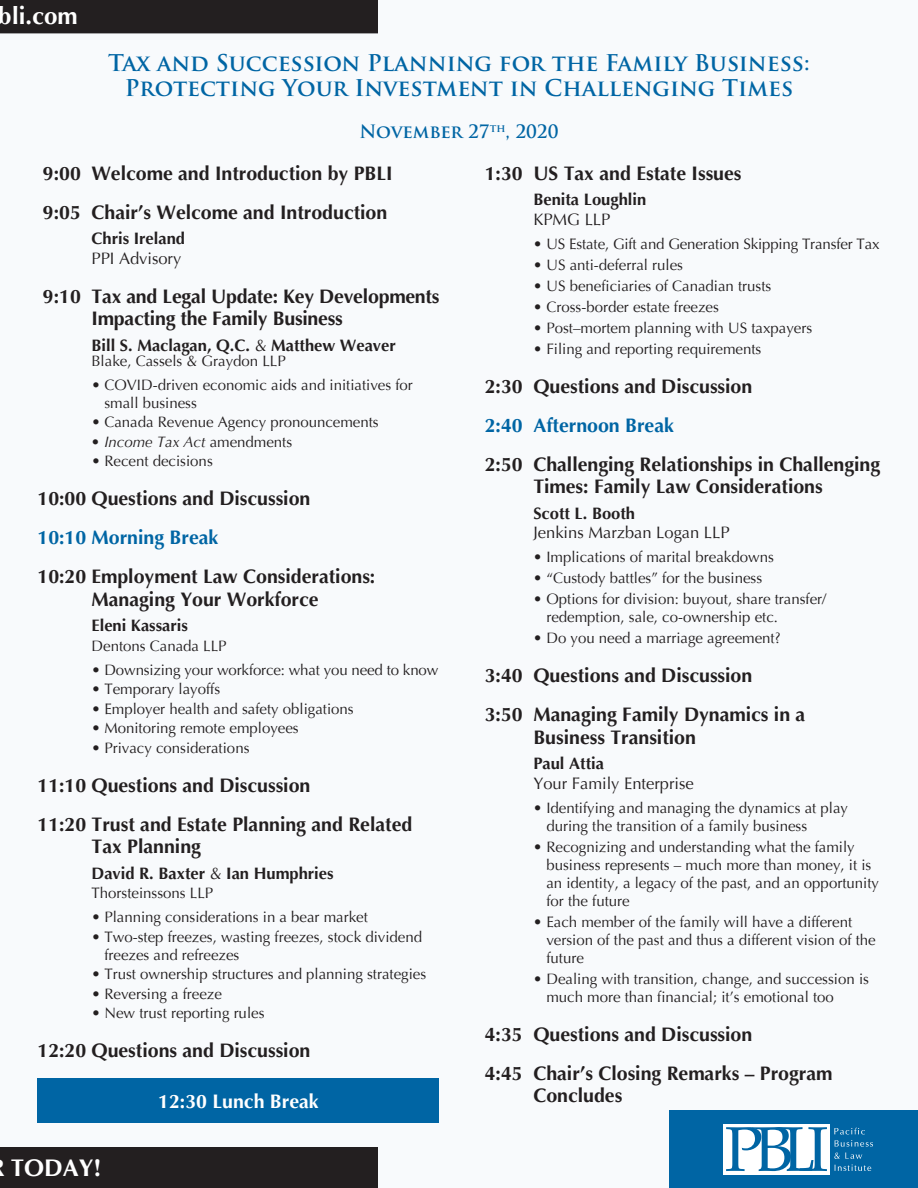
<style>
.page{position:relative;width:918px;height:1188px;background:#fff}
.page>*{position:absolute;margin:0;border:0;box-sizing:border-box;transform-origin:0 0}
.t1{font:700 24px "Optima";color:#fff}
.t2{font:700 22.5px/25.5px "Trajan Pro";color:#0065a4;text-align:center}
.Agenda_Panel{font:700 19.5px/22.5px "Optima";color:#231f20}
.Agenda_Panel-2{font:700 19.5px "Optima";color:#0065a4}
.Agenda_Bullets{font:700 19.5px "Optima";color:#fff}
.t3{font:700 18px "Trajan Pro";color:#0065a4}
.Agenda_Speaker{font:700 16.5px "Optima";color:#231f20}
.Agenda_Firm{font:16.5px "Optima";color:#231f20}
.Agenda_Firm-2{font:15px/18px "Optima";color:#231f20}
.t4{font:italic 15px "Optima";color:#231f20}
.s1{font-weight:400}
.s2{font-style:normal}
</style>
<div class="page">
<div style="left:0;top:0;width:378px;height:33px;background:#231f20"></div>
<div style="left:0;top:1147px;width:378px;height:41px;background:#231f20"></div>
<div style="left:670px;top:1110px;width:248px;height:78px;background:#0065a4"></div>
<div style="left:723px;top:1124px;width:107px;height:50px;background:#fff"></div>
<svg style="left:726px;top:1127px;width:101px;height:44px"></svg>
<svg style="left:834px;top:1128px;width:39px;height:43px"></svg>
<div style="left:38px;top:1078px;width:402px;height:46px;background:#0065a4"></div>
<h1 class="t1" style="left:-1px;top:2px;width:80px">bli.com</h1>
<h2 class="t2" style="left:108px;top:50px;width:703px">Tax and Succession Planning for the Family Business:<br>Protecting Your Investment in Challenging Times</h2>
<p class="t3" style="left:359px;top:121px;width:201px">November 27<sup>th</sup>, 2020</p>
<p class="Agenda_Panel" style="left:43px;top:162px;width:351px">9:00 Welcome and Introduction by PBLI</p>
<p class="Agenda_Panel" style="left:43px;top:201px;width:346px">9:05 Chair’s Welcome and Introduction</p>
<p class="Agenda_Speaker" style="left:92px;top:229px;width:95px">Chris Ireland</p>
<p class="Agenda_Firm" style="left:92px;top:248px;width:91px">PPI Advisory</p>
<p class="Agenda_Panel" style="left:92px;top:285px;width:350px;text-indent:-49px">9:10 Tax and Legal Update: Key Developments<br>Impacting the Family Business</p>
<p class="Agenda_Speaker" style="left:92px;top:336px;width:306px">Bill S. Maclagan, Q.C. <span class="s1">&amp;</span> Matthew Weaver</p>
<p class="Agenda_Firm-2" style="left:92px;top:352px;width:196px">Blake, Cassels &amp; Graydon LLP</p>
<p class="Agenda_Firm-2" style="left:104px;top:376px;width:310px;text-indent:-13px">• COVID-driven economic aids and initiatives for small business</p>
<p class="Agenda_Firm-2" style="left:91px;top:413px;width:289px">• Canada Revenue Agency pronouncements</p>
<p class="t4" style="left:91px;top:433px;width:202px">• Income Tax Act <span class="s2">amendments</span></p>
<p class="Agenda_Firm-2" style="left:91px;top:452px;width:123px">• Recent decisions</p>
<p class="Agenda_Panel" style="left:38px;top:488px;width:274px">10:00 Questions and Discussion</p>
<p class="Agenda_Panel-2" style="left:38px;top:526px;width:182px">10:10 Morning Break</p>
<p class="Agenda_Panel" style="left:38px;top:566px;width:339px;text-align:center">10:20 Employment Law Considerations:<br>Managing Your Workforce</p>
<p class="Agenda_Speaker" style="left:92px;top:616px;width:98px">Eleni Kassaris</p>
<p class="Agenda_Firm-2" style="left:92px;top:637px;width:137px">Dentons Canada LLP</p>
<p class="Agenda_Firm-2" style="left:91px;top:661px;width:348px">• Downsizing your workforce: what you need to know</p>
<p class="Agenda_Firm-2" style="left:91px;top:680px;width:130px">• Temporary layoffs</p>
<p class="Agenda_Firm-2" style="left:91px;top:700px;width:264px">• Employer health and safety obligations</p>
<p class="Agenda_Firm-2" style="left:91px;top:719px;width:209px">• Monitoring remote employees</p>
<p class="Agenda_Firm-2" style="left:91px;top:739px;width:160px">• Privacy considerations</p>
<p class="Agenda_Panel" style="left:38px;top:774px;width:274px">11:10 Questions and Discussion</p>
<p class="Agenda_Panel" style="left:92px;top:813px;width:322px;text-indent:-54px">11:20 Trust and Estate Planning and Related<br>Tax Planning</p>
<p class="Agenda_Speaker" style="left:92px;top:864px;width:244px">David R. Baxter <span class="s1">&amp;</span> Ian Humphries</p>
<p class="Agenda_Firm-2" style="left:92px;top:884px;width:123px">Thorsteinssons LLP</p>
<p class="Agenda_Firm-2" style="left:91px;top:908px;width:278px">• Planning considerations in a bear market</p>
<p class="Agenda_Firm-2" style="left:104px;top:928px;width:319px;text-indent:-13px">• Two-step freezes, wasting freezes, stock dividend freezes and refreezes</p>
<p class="Agenda_Firm-2" style="left:91px;top:965px;width:336px">• Trust ownership structures and planning strategies</p>
<p class="Agenda_Firm-2" style="left:91px;top:985px;width:132px">• Reversing a freeze</p>
<p class="Agenda_Firm-2" style="left:91px;top:1004px;width:175px">• New trust reporting rules</p>
<p class="Agenda_Panel" style="left:38px;top:1040px;width:274px">12:20 Questions and Discussion</p>
<p class="Agenda_Panel" style="left:485px;top:162px;width:258px">1:30 US Tax and Estate Issues</p>
<p class="Agenda_Speaker" style="left:533px;top:190px;width:114px">Benita Loughlin</p>
<p class="Agenda_Firm" style="left:533px;top:209px;width:79px">KPMG LLP</p>
<p class="Agenda_Firm-2" style="left:533px;top:235px;width:348px">• US Estate, Gift and Generation Skipping Transfer Tax</p>
<p class="Agenda_Firm-2" style="left:533px;top:256px;width:151px">• US anti-deferral rules</p>
<p class="Agenda_Firm-2" style="left:533px;top:277px;width:240px">• US beneficiaries of Canadian trusts</p>
<p class="Agenda_Firm-2" style="left:533px;top:298px;width:187px">• Cross-border estate freezes</p>
<p class="Agenda_Firm-2" style="left:533px;top:319px;width:280px">• Post–mortem planning with US taxpayers</p>
<p class="Agenda_Firm-2" style="left:533px;top:340px;width:230px">• Filing and reporting requirements</p>
<p class="Agenda_Panel" style="left:485px;top:375px;width:269px">2:30 Questions and Discussion</p>
<p class="Agenda_Panel-2" style="left:485px;top:414px;width:191px">2:40 Afternoon Break</p>
<p class="Agenda_Panel" style="left:485px;top:453px;width:397px;text-align:center">2:50 Challenging Relationships in Challenging<br>Times: Family Law Considerations</p>
<p class="Agenda_Speaker" style="left:533px;top:504px;width:103px">Scott L. Booth</p>
<p class="Agenda_Firm" style="left:533px;top:523px;width:198px">Jenkins Marzban Logan LLP</p>
<p class="Agenda_Firm-2" style="left:533px;top:548px;width:242px">• Implications of marital breakdowns</p>
<p class="Agenda_Firm-2" style="left:533px;top:569px;width:230px">• “Custody battles” for the business</p>
<p class="Agenda_Firm-2" style="left:546px;top:590px;width:282px;text-indent:-13px">• Options for division: buyout, share transfer/ redemption, sale, co-ownership etc.</p>
<p class="Agenda_Firm-2" style="left:533px;top:629px;width:249px">• Do you need a marriage agreement?</p>
<p class="Agenda_Panel" style="left:485px;top:665px;width:269px">3:40 Questions and Discussion</p>
<p class="Agenda_Panel" style="left:533px;top:704px;width:273px;text-indent:-49px">3:50 Managing Family Dynamics in a<br>Business Transition</p>
<p class="Agenda_Speaker" style="left:533px;top:754px;width:72px">Paul Attia</p>
<p class="Agenda_Firm" style="left:533px;top:773px;width:162px">Your Family Enterprise</p>
<p class="Agenda_Firm-2" style="left:546px;top:799px;width:303px;text-indent:-13px">• Identifying and managing the dynamics at play during the transition of a family business</p>
<p class="Agenda_Firm-2" style="left:546px;top:838px;width:334px;text-indent:-13px">• Recognizing and understanding what the family business represents – much more than money, it is an identity, a legacy of the past, and an opportunity for the future</p>
<p class="Agenda_Firm-2" style="left:546px;top:913px;width:331px;text-indent:-13px">• Each member of the family will have a different version of the past and thus a different vision of the future</p>
<p class="Agenda_Firm-2" style="left:546px;top:970px;width:324px;text-indent:-13px">• Dealing with transition, change, and succession is much more than financial; it’s emotional too</p>
<p class="Agenda_Panel" style="left:485px;top:1023px;width:269px">4:35 Questions and Discussion</p>
<p class="Agenda_Panel" style="left:533px;top:1062px;width:301px;text-indent:-49px">4:45 Chair’s Closing Remarks – Program<br>Concludes</p>
<p class="Agenda_Bullets" style="left:158px;top:1091px;width:162px">12:30 Lunch Break</p>
<h1 class="t1" style="left:11px;top:1154px;width:92px">TODAY!</h1>
</div>
